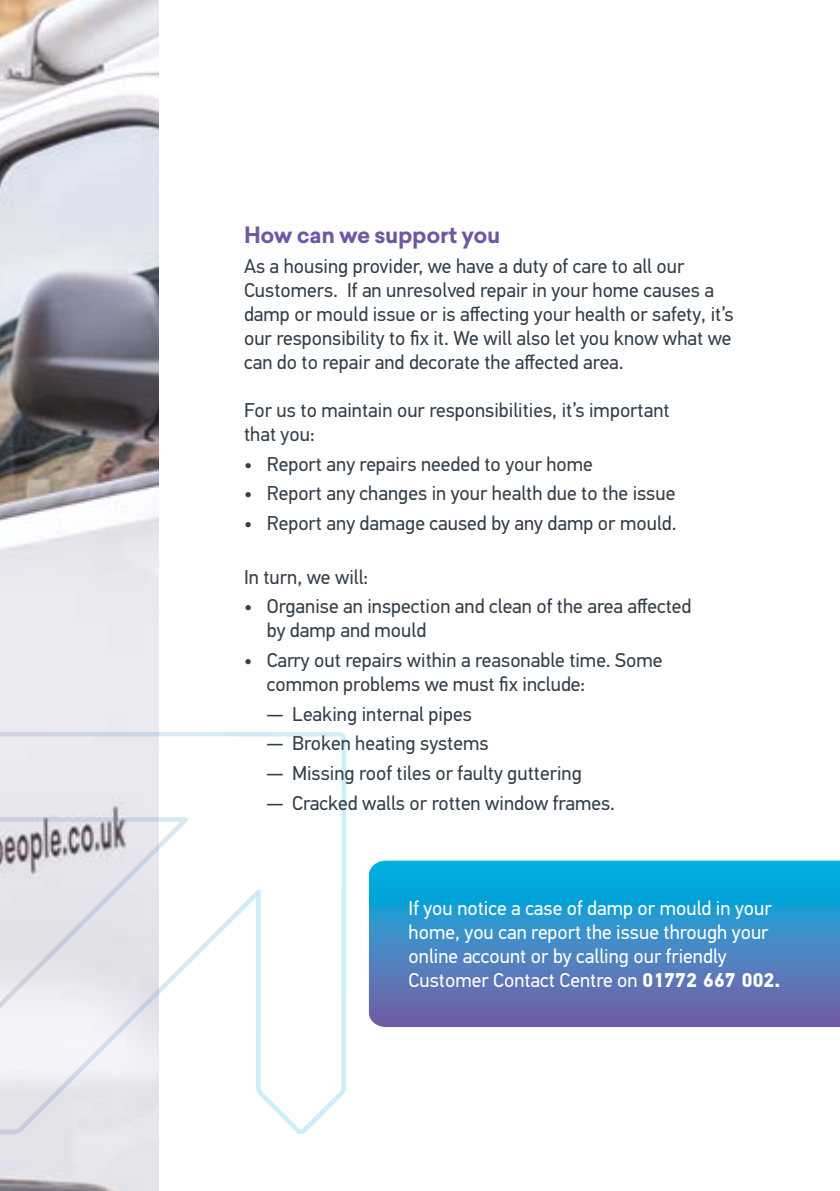
<style>
.page{position:relative;width:840px;height:1191px;background:#fff}
.page>*{position:absolute;margin:0;border:0;box-sizing:border-box;transform-origin:0 0}
.t1{font:700 22px "Sailec";letter-spacing:-.015em;color:#6f58a2}
.t2{font:20px/24px "PF Din Text Std";color:#343e48}
.t3{font:20px/24px "PF Din Text Std";color:#fff}
.s1{font-weight:700}
</style>
<div class="page">
<img style="left:0;top:0;width:159px;height:1191px">
<svg style="left:0;top:729px;width:346px;height:407px"></svg>
<svg style="left:369px;top:860px;width:470px;height:167px;background:#3a89c4"></svg>
<p class="t1" style="left:244px;top:219px;width:258px">How can we support you</p>
<p class="t2" style="left:244px;top:254px;width:491px">As a housing provider, we have a duty of care to all our Customers. If an unresolved repair in your home causes a damp or mould issue or is affecting your health or safety, it’s our responsibility to fix it. We will also let you know what we can do to repair and decorate the affected area.</p>
<p class="t2" style="left:244px;top:398px;width:427px">For us to maintain our responsibilities, it’s important that you:</p>
<p class="t2" style="left:244px;top:452px;width:350px">• Report any repairs needed to your home</p>
<p class="t2" style="left:244px;top:481px;width:432px">• Report any changes in your health due to the issue</p>
<p class="t2" style="left:244px;top:511px;width:434px">• Report any damage caused by any damp or mould.</p>
<p class="t2" style="left:244px;top:565px;width:126px">In turn, we will:</p>
<p class="t2" style="left:266px;top:594px;width:426px;text-indent:-23px">• Organise an inspection and clean of the area affected by damp and mould</p>
<p class="t2" style="left:266px;top:648px;width:397px;text-indent:-23px">• Carry out repairs within a reasonable time. Some common problems we must fix include:</p>
<p class="t2" style="left:266px;top:702px;width:206px">— Leaking internal pipes</p>
<p class="t2" style="left:266px;top:731px;width:223px">— Broken heating systems</p>
<p class="t2" style="left:266px;top:761px;width:316px">— Missing roof tiles or faulty guttering</p>
<p class="t2" style="left:266px;top:791px;width:349px">— Cracked walls or rotten window frames.</p>
<p class="t3" style="left:408px;top:896px;width:373px">If you notice a case of damp or mould in your home, you can report the issue through your online account or by calling our friendly Customer Contact Centre on <span class="s1">01772 667 002.</span></p>
</div>
